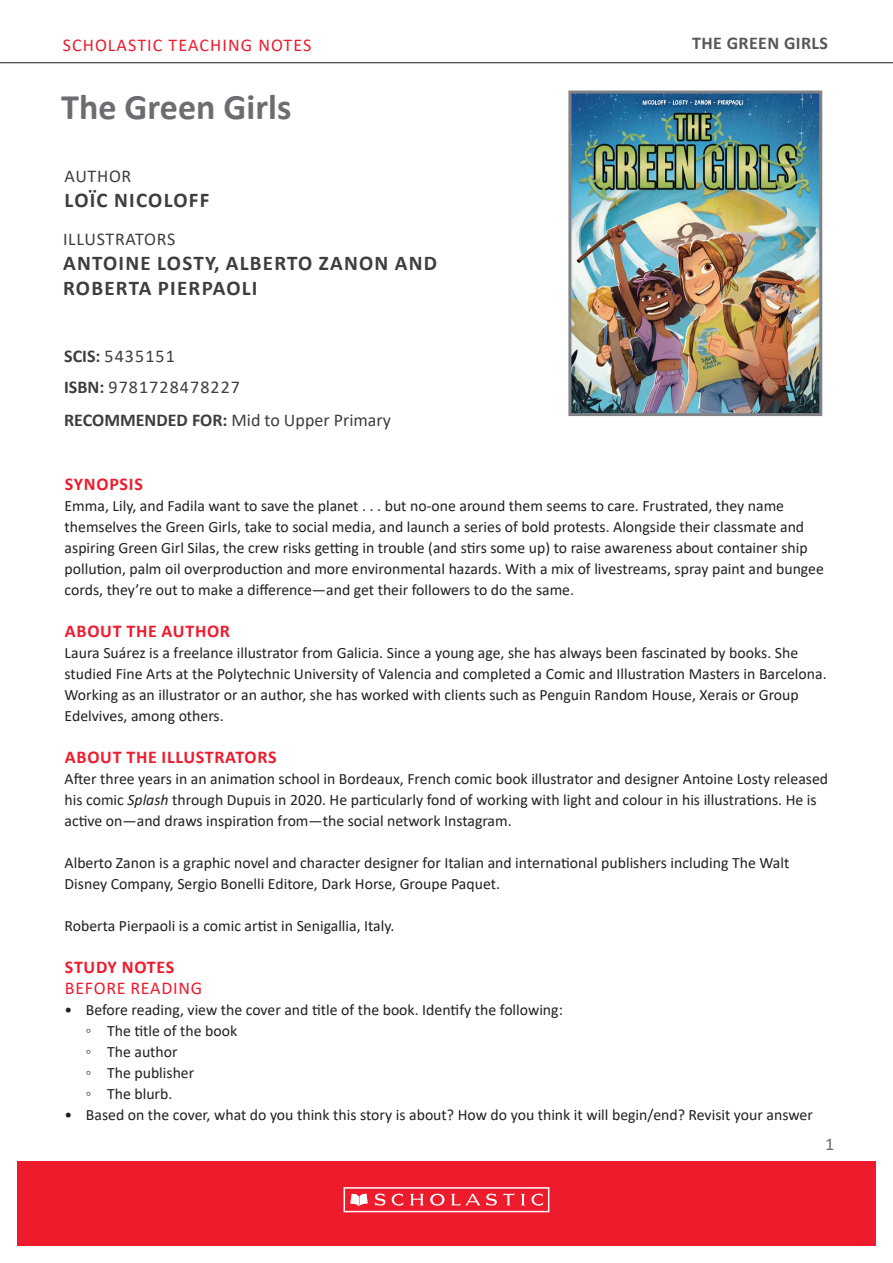
<style>
.page{position:relative;width:893px;height:1263px;background:#fff}
.page>*{position:absolute;margin:0;border:0;box-sizing:border-box;transform-origin:0 0}
.t1{font:700 36px "Calibri";color:#6c6d70}
.t2{font:700 21px "Calibri";letter-spacing:.06em;color:#3e3e3f}
.SUB_HEAD_2{font:18px "Calibri";letter-spacing:.055em;color:#ee1b2d}
.Body_Copy__no_space{font:700 18px "Calibri";letter-spacing:.04em;color:#ee1b2d}
.t3{font:18px "Calibri";color:#3e3e3f}
.t4{font:18px "Calibri";letter-spacing:.06em;color:#3e3e3f}
.SUB_HEAD_1{font:700 18px "Calibri";letter-spacing:.04em;color:#ee1b2d}
.t5{font:18px "Calibri";letter-spacing:.04em;color:#3e3e3f}
.t6{font:700 18px "Calibri";letter-spacing:.02em;color:#57585a}
.t7{font:18px "Calibri";color:#6c6d70}
.Body_Copy__no_space-2{font:15.75px/21px "Calibri";color:#231f20}
.s1{font-weight:700}
.s2{font-style:italic}
</style>
<div class="page">
<hr style="left:0;top:62px;width:893px;height:1px;background:#231f20">
<div style="left:17px;top:1161px;width:859px;height:85px;background:#ee1b2d"></div>
<div style="left:344px;top:1187px;width:205px;height:25px;border:2px solid #fff"></div>
<svg style="left:350px;top:1193px;width:18px;height:13px"></svg>
<svg style="left:375px;top:1193px;width:28px;height:13px"></svg>
<svg style="left:410px;top:1194px;width:14px;height:11px"></svg>
<svg style="left:521px;top:1194px;width:4px;height:11px"></svg>
<svg style="left:531px;top:1193px;width:12px;height:13px"></svg>
<svg style="left:430px;top:1194px;width:15px;height:11px"></svg>
<svg style="left:451px;top:1193px;width:64px;height:13px"></svg>
<img style="left:572px;top:95px;width:246px;height:317px">
<div style="left:568px;top:91px;width:254px;height:325px;border:3px solid #808285"></div>
<p class="SUB_HEAD_2" style="left:63px;top:32px;width:250px">SCHOLASTIC TEACHING NOTES</p>
<p class="t6" style="left:692px;top:30px;width:137px">THE GREEN GIRLS</p>
<p class="t1" style="left:61px;top:82px;width:232px">The Green Girls</p>
<p class="t5" style="left:65px;top:163px;width:68px">AUTHOR</p>
<p class="t2" style="left:65px;top:185px;width:146px">LOÏC NICOLOFF</p>
<p class="t5" style="left:63px;top:226px;width:114px">ILLUSTRATORS</p>
<p class="t2" style="left:63px;top:248px;width:375px">ANTOINE LOSTY, ALBERTO ZANON AND</p>
<p class="t2" style="left:63px;top:273px;width:196px">ROBERTA PIERPAOLI</p>
<p class="t4" style="left:64px;top:344px;width:112px"><span class="s1">SCIS:</span> 5435151</p>
<p class="t4" style="left:64px;top:374px;width:177px"><span class="s1">ISBN:</span> 9781728478227</p>
<p class="t3" style="left:64px;top:407px;width:328px"><span class="s1">RECOMMENDED FOR:</span> Mid to Upper Primary</p>
<p class="SUB_HEAD_1" style="left:65px;top:471px;width:79px">SYNOPSIS</p>
<p class="Body_Copy__no_space-2" style="left:65px;top:495px;width:761px">Emma, Lily, and Fadila want to save the planet . . . but no-one around them seems to care. Frustrated, they name themselves the Green Girls, take to social media, and launch a series of bold protests. Alongside their classmate and aspiring Green Girl Silas, the crew risks getting in trouble (and stirs some up) to raise awareness about container ship pollution, palm oil overproduction and more environmental hazards. With a mix of livestreams, spray paint and bungee cords, they’re out to make a difference—and get their followers to do the same.</p>
<p class="Body_Copy__no_space" style="left:65px;top:618px;width:167px">ABOUT THE AUTHOR</p>
<p class="Body_Copy__no_space-2" style="left:65px;top:642px;width:763px">Laura Suárez is a freelance illustrator from Galicia. Since a young age, she has always been fascinated by books. She studied Fine Arts at the Polytechnic University of Valencia and completed a Comic and Illustration Masters in Barcelona.<br>Working as an illustrator or an author, she has worked with clients such as Penguin Random House, Xerais or Group Edelvives, among others.</p>
<p class="Body_Copy__no_space" style="left:65px;top:744px;width:213px">ABOUT THE ILLUSTRATORS</p>
<p class="Body_Copy__no_space-2" style="left:65px;top:768px;width:765px">After three years in an animation school in Bordeaux, French comic book illustrator and designer Antoine Losty released his comic <span class="s2">Splash</span> through Dupuis in 2020. He particularly fond of working with light and colour in his illustrations. He is active on—and draws inspiration from—the social network Instagram.</p>
<p class="Body_Copy__no_space-2" style="left:65px;top:852px;width:726px">Alberto Zanon is a graphic novel and character designer for Italian and international publishers including The Walt<br>Disney Company, Sergio Bonelli Editore, Dark Horse, Groupe Paquet.</p>
<p class="Body_Copy__no_space-2" style="left:65px;top:915px;width:331px">Roberta Pierpaoli is a comic artist in Senigallia, Italy.</p>
<p class="SUB_HEAD_1" style="left:65px;top:954px;width:111px">STUDY NOTES</p>
<p class="SUB_HEAD_2" style="left:65px;top:976px;width:139px">BEFORE READING</p>
<p class="Body_Copy__no_space-2" style="left:65px;top:999px;width:500px">• Before reading, view the cover and title of the book. Identify the following:</p>
<p class="Body_Copy__no_space-2" style="left:86px;top:1020px;width:153px">◦ The title of the book</p>
<p class="Body_Copy__no_space-2" style="left:86px;top:1041px;width:93px">◦ The author</p>
<p class="Body_Copy__no_space-2" style="left:86px;top:1062px;width:110px">◦ The publisher</p>
<p class="Body_Copy__no_space-2" style="left:86px;top:1083px;width:88px">◦ The blurb.</p>
<p class="Body_Copy__no_space-2" style="left:65px;top:1104px;width:750px">• Based on the cover, what do you think this story is about? How do you think it will begin/end? Revisit your answer</p>
<p class="t7" style="left:825px;top:1131px;width:11px">1</p>
</div>
